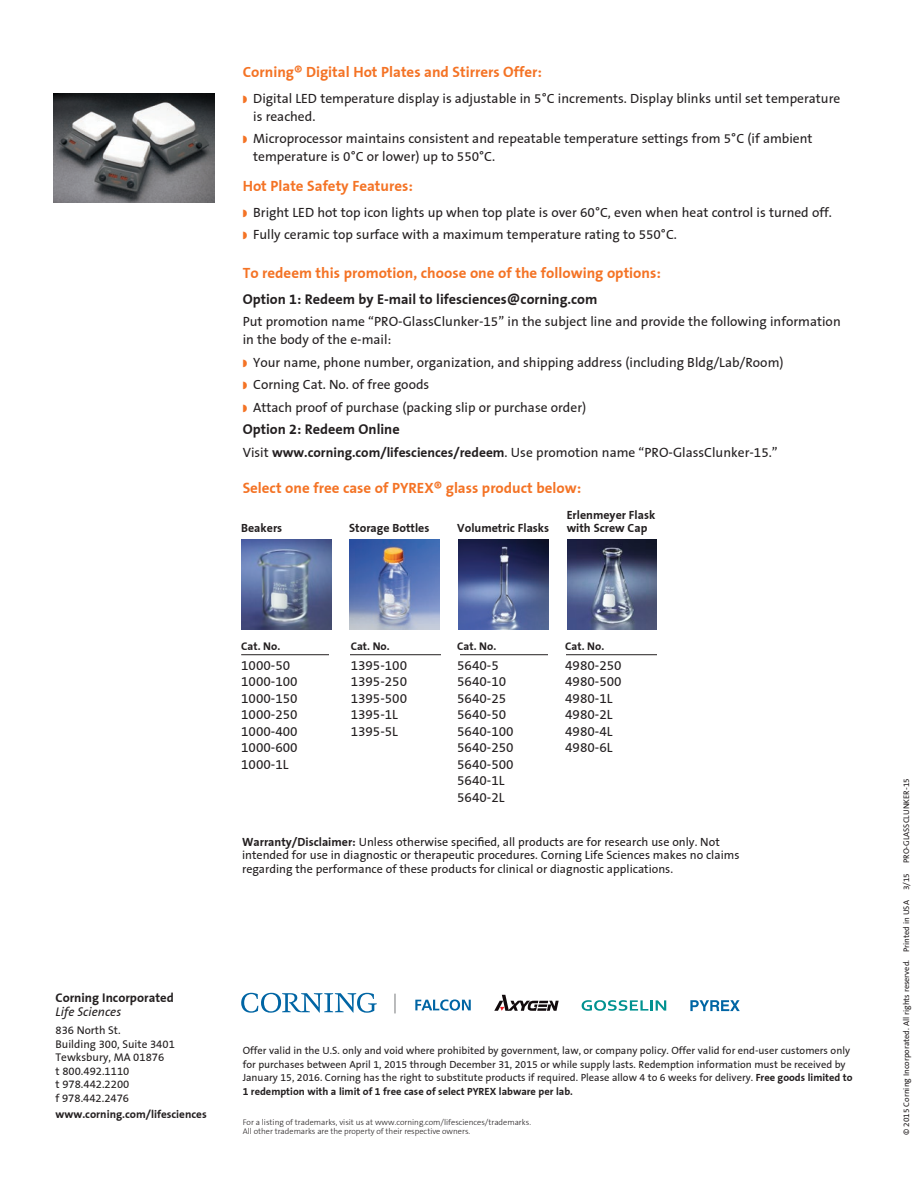
<style>
.page{position:relative;width:918px;height:1188px;background:#fff}
.page>*{position:absolute;margin:0;border:0;box-sizing:border-box;transform-origin:0 0}
.A_head_back{font:700 15px "Corning Sans";color:#f47325}
.B_Head{font:700 14.25px "Corning Sans";color:#231f20}
.Body_back{font:13.5px/18px "Corning Sans";color:#231f20}
.Table{font:13.5px "Corning Sans";color:#231f20}
.t1{font:700 12.75px "Corning Sans";color:#231f20}
.t2{font:italic 12.75px "Corning Sans";color:#231f20}
.Body_back-2{font:12px/13.5px "Corning Sans";color:#231f20}
.Table_head{font:700 12px "Corning Sans";color:#231f20}
.t3{font:11.25px/13.5px "Corning Sans";color:#231f20}
.Table_head-2{font:700 11.25px "Corning Sans";color:#231f20}
.Promo_details{font:10.5px/13.5px "Corning Sans";color:#231f20}
.t4{font:300 8.25px/9.8px "Corning Sans";color:#231f20}
.t5{font:8.25px "Corning Sans";color:#231f20}
.s1{color:#f47325}
.s2{font-weight:700}
</style>
<div class="page">
<svg style="left:241px;top:993px;width:136px;height:20px"></svg>
<svg style="left:582px;top:1000px;width:84px;height:11px"></svg>
<svg style="left:690px;top:1000px;width:50px;height:11px"></svg>
<svg style="left:494px;top:995px;width:65px;height:16px"></svg>
<svg style="left:415px;top:999px;width:56px;height:12px"></svg>
<svg style="left:395px;top:994px;width:1px;height:19px"></svg>
<img style="left:350px;top:539px;width:90px;height:90px">
<img style="left:458px;top:539px;width:90px;height:90px">
<img style="left:241px;top:539px;width:90px;height:90px">
<img style="left:567px;top:539px;width:90px;height:90px">
<img style="left:54px;top:93px;width:161px;height:109px">
<hr style="left:241px;top:654px;width:416px;height:1px;background:#231f20">
<div style="left:330px;top:652px;width:20px;height:8px;background:#fff"></div>
<div style="left:441px;top:653px;width:18px;height:6px;background:#fff"></div>
<div style="left:548px;top:653px;width:18px;height:6px;background:#fff"></div>
<p class="A_head_back" style="left:243px;top:64px;width:301px">Corning® Digital Hot Plates and Stirrers Offer:</p>
<p class="Body_back" style="left:253px;top:89px;width:589px;text-indent:-10px"><span class="s1">◗</span> Digital LED temperature display is adjustable in 5°C increments. Display blinks until set temperature is reached.</p>
<p class="Body_back" style="left:253px;top:130px;width:561px;text-indent:-10px"><span class="s1">◗</span> Microprocessor maintains consistent and repeatable temperature settings from 5°C (if ambient temperature is 0°C or lower) up to 550°C.</p>
<p class="A_head_back" style="left:243px;top:178px;width:172px">Hot Plate Safety Features:</p>
<p class="Body_back" style="left:243px;top:203px;width:591px"><span class="s1">◗</span> Bright LED hot top icon lights up when top plate is over 60°C, even when heat control is turned off.</p>
<p class="Body_back" style="left:243px;top:226px;width:436px"><span class="s1">◗</span> Fully ceramic top surface with a maximum temperature rating to 550°C.</p>
<p class="A_head_back" style="left:243px;top:265px;width:420px">To redeem this promotion, choose one of the following options:</p>
<p class="B_Head" style="left:243px;top:291px;width:356px">Option 1: Redeem by E-mail to lifesciences@corning.com</p>
<p class="Body_back" style="left:243px;top:313px;width:600px">Put promotion name “PRO-GlassClunker-15” in the subject line and provide the following information in the body of the e-mail:</p>
<p class="Body_back" style="left:243px;top:353px;width:542px"><span class="s1">◗</span> Your name, phone number, organization, and shipping address (including Bldg/Lab/Room)</p>
<p class="Body_back" style="left:243px;top:376px;width:188px"><span class="s1">◗</span> Corning Cat. No. of free goods</p>
<p class="Body_back" style="left:243px;top:398px;width:345px"><span class="s1">◗</span> Attach proof of purchase (packing slip or purchase order)</p>
<p class="B_Head" style="left:243px;top:421px;width:159px">Option 2: Redeem Online</p>
<p class="Body_back" style="left:243px;top:443px;width:536px">Visit <span class="s2">www.corning.com/lifesciences/redeem</span>. Use promotion name “PRO-GlassClunker-15.”</p>
<p class="A_head_back" style="left:243px;top:479px;width:340px">Select one free case of PYREX® glass product below:</p>
<p class="Table_head" style="left:567px;top:508px;width:90px">Erlenmeyer Flask</p>
<p class="Table_head" style="left:241px;top:521px;width:43px">Beakers</p>
<p class="Table_head" style="left:349px;top:521px;width:82px">Storage Bottles</p>
<p class="Table_head" style="left:457px;top:521px;width:94px">Volumetric Flasks</p>
<p class="Table_head" style="left:567px;top:521px;width:82px">with Screw Cap</p>
<p class="Table_head-2" style="left:241px;top:640px;width:41px">Cat. No.</p>
<p class="Table_head-2" style="left:351px;top:640px;width:41px">Cat. No.</p>
<p class="Table_head-2" style="left:457px;top:640px;width:41px">Cat. No.</p>
<p class="Table_head-2" style="left:565px;top:640px;width:41px">Cat. No.</p>
<p class="Table" style="left:241px;top:657px;width:51px">1000-50</p>
<p class="Table" style="left:351px;top:657px;width:58px">1395-100</p>
<p class="Table" style="left:457px;top:657px;width:43px">5640-5</p>
<p class="Table" style="left:565px;top:657px;width:58px">4980-250</p>
<p class="Table" style="left:241px;top:674px;width:58px">1000-100</p>
<p class="Table" style="left:351px;top:674px;width:58px">1395-250</p>
<p class="Table" style="left:457px;top:674px;width:51px">5640-10</p>
<p class="Table" style="left:565px;top:674px;width:58px">4980-500</p>
<p class="Table" style="left:241px;top:690px;width:58px">1000-150</p>
<p class="Table" style="left:351px;top:690px;width:58px">1395-500</p>
<p class="Table" style="left:457px;top:690px;width:51px">5640-25</p>
<p class="Table" style="left:565px;top:690px;width:49px">4980-1L</p>
<p class="Table" style="left:241px;top:707px;width:58px">1000-250</p>
<p class="Table" style="left:351px;top:707px;width:49px">1395-1L</p>
<p class="Table" style="left:457px;top:707px;width:51px">5640-50</p>
<p class="Table" style="left:565px;top:707px;width:49px">4980-2L</p>
<p class="Table" style="left:241px;top:723px;width:58px">1000-400</p>
<p class="Table" style="left:351px;top:723px;width:49px">1395-5L</p>
<p class="Table" style="left:457px;top:723px;width:58px">5640-100</p>
<p class="Table" style="left:565px;top:723px;width:49px">4980-4L</p>
<p class="Table" style="left:241px;top:740px;width:58px">1000-600</p>
<p class="Table" style="left:457px;top:740px;width:58px">5640-250</p>
<p class="Table" style="left:565px;top:740px;width:49px">4980-6L</p>
<p class="Table" style="left:241px;top:756px;width:49px">1000-1L</p>
<p class="Table" style="left:457px;top:756px;width:58px">5640-500</p>
<p class="Table" style="left:457px;top:773px;width:49px">5640-1L</p>
<p class="Table" style="left:457px;top:789px;width:49px">5640-2L</p>
<p class="Body_back-2" style="left:242px;top:835px;width:499px"><span class="s2">Warranty/Disclaimer:</span> Unless otherwise specified, all products are for research use only. Not intended for use in diagnostic or therapeutic procedures. Corning Life Sciences makes no claims regarding the performance of these products for clinical or diagnostic applications.</p>
<p class="t1" style="left:56px;top:990px;width:120px">Corning Incorporated</p>
<p class="t2" style="left:56px;top:1004px;width:67px">Life Sciences</p>
<p class="t3" style="left:56px;top:1024px;width:121px">836 North St.<br>Building 300, Suite 3401<br>Tewksbury, MA 01876</p>
<p class="t3" style="left:56px;top:1064px;width:75px;text-align:justify">t 800.492.1110 t 978.442.2200 f 978.442.2476</p>
<p class="Table_head-2" style="left:56px;top:1108px;width:153px">www.corning.com/lifesciences</p>
<p class="Promo_details" style="left:243px;top:1044px;width:611px">Offer valid in the U.S. only and void where prohibited by government, law, or company policy. Offer valid for end-user customers only for purchases between April 1, 2015 through December 31, 2015 or while supply lasts. Redemption information must be received by January 15, 2016. Corning has the right to substitute products if required. Please allow 4 to 6 weeks for delivery. <span class="s2">Free goods limited to 1 redemption with a limit of 1 free case of select PYREX labware per lab.</span></p>
<p class="t4" style="left:243px;top:1117px;width:290px">For a listing of trademarks, visit us at www.corning.com/lifesciences/trademarks.<br>All other trademarks are the property of their respective owners.</p>
<p class="t5" style="left:901px;top:1135px;width:358px;rotate:-90deg">© 2015 Corning Incorporated. All rights reserved. Printed in USA 3/15 PRO-GLASSCLUNKER-15</p>
</div>
